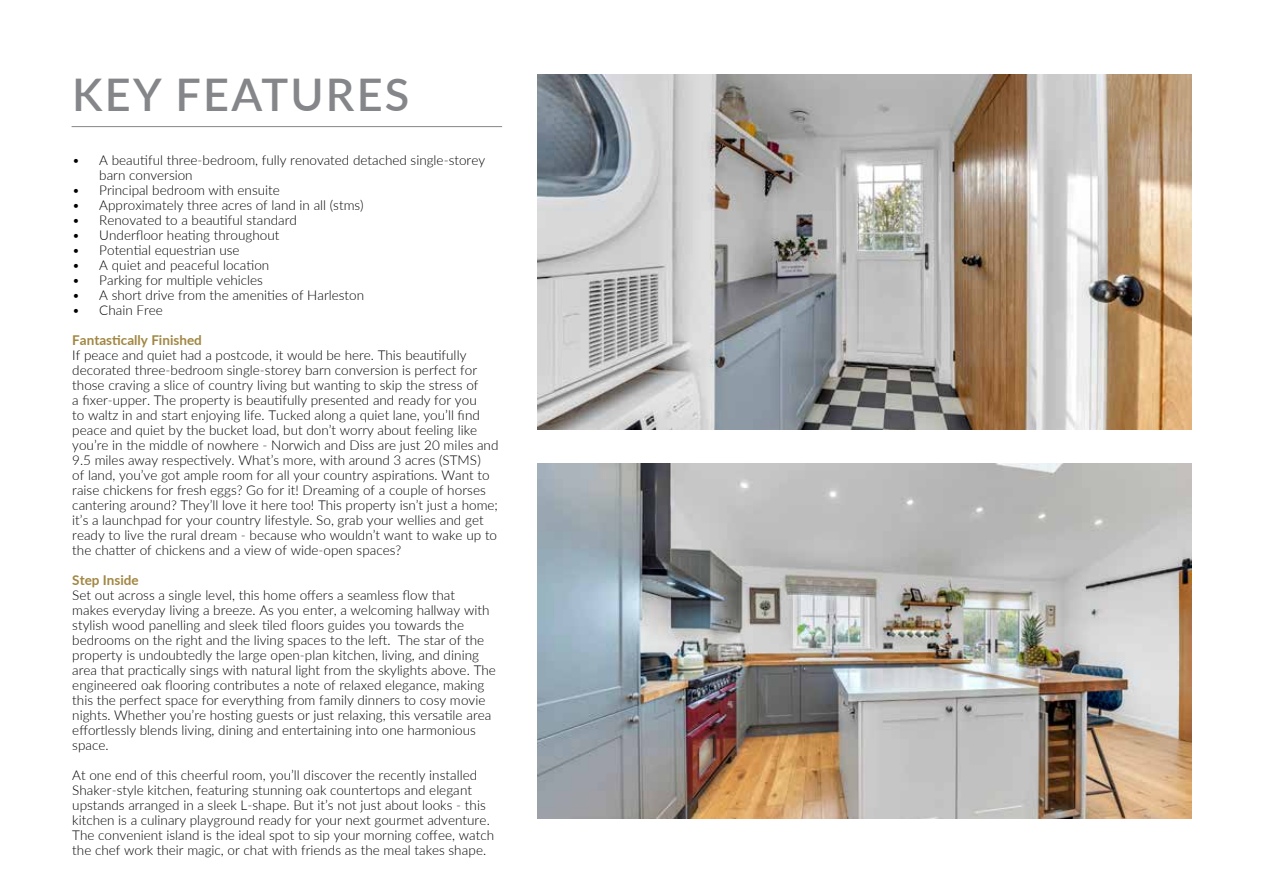
<style>
.page{position:relative;width:1263px;height:893px;background:#fff}
.page>*{position:absolute;margin:0;border:0;box-sizing:border-box;transform-origin:0 0}
.t1{font:600 45px "Lato";letter-spacing:.05em;color:#858689}
.t2{font:300 13.5px/15px "Lato";color:#000}
.t3{font:700 13.5px "Lato";color:#a18641}
</style>
<div class="page">
<hr style="left:72px;top:126px;width:430px;height:1px;background:#858689">
<img style="left:537px;top:74px;width:654px;height:355px">
<img style="left:537px;top:463px;width:654px;height:356px">
<h1 class="t1" style="left:72px;top:62px;width:339px">KEY FEATURES</h1>
<p class="t2" style="left:99px;top:152px;width:387px;text-indent:-27px">• A beautiful three-bedroom, fully renovated detached single-storey barn conversion</p>
<p class="t2" style="left:72px;top:182px;width:209px">• Principal bedroom with ensuite</p>
<p class="t2" style="left:72px;top:197px;width:293px">• Approximately three acres of land in all (stms)</p>
<p class="t2" style="left:72px;top:212px;width:226px">• Renovated to a beautiful standard</p>
<p class="t2" style="left:72px;top:227px;width:209px">• Underfloor heating throughout</p>
<p class="t2" style="left:72px;top:242px;width:169px">• Potential equestrian use</p>
<p class="t2" style="left:72px;top:257px;width:198px">• A quiet and peaceful location</p>
<p class="t2" style="left:72px;top:272px;width:192px">• Parking for multiple vehicles</p>
<p class="t2" style="left:72px;top:287px;width:293px">• A short drive from the amenities of Harleston</p>
<p class="t2" style="left:72px;top:302px;width:92px">• Chain Free</p>
<p class="t3" style="left:72px;top:330px;width:131px">Fantastically Finished</p>
<p class="t2" style="left:72px;top:347px;width:428px">If peace and quiet had a postcode, it would be here. This beautifully decorated three-bedroom single-storey barn conversion is perfect for those craving a slice of country living but wanting to skip the stress of<br>a fixer-upper. The property is beautifully presented and ready for you<br>to waltz in and start enjoying life. Tucked along a quiet lane, you’ll find peace and quiet by the bucket load, but don’t worry about feeling like you’re in the middle of nowhere - Norwich and Diss are just 20 miles and 9.5 miles away respectively. What’s more, with around 3 acres (STMS)<br>of land, you’ve got ample room for all your country aspirations. Want to raise chickens for fresh eggs? Go for it! Dreaming of a couple of horses cantering around? They’ll love it here too! This property isn’t just a home; it’s a launchpad for your country lifestyle. So, grab your wellies and get ready to live the rural dream - because who wouldn’t want to wake up to the chatter of chickens and a view of wide-open spaces?</p>
<p class="t3" style="left:72px;top:570px;width:68px">Step Inside</p>
<p class="t2" style="left:72px;top:587px;width:425px">Set out across a single level, this home offers a seamless flow that<br>makes everyday living a breeze. As you enter, a welcoming hallway with stylish wood panelling and sleek tiled floors guides you towards the bedrooms on the right and the living spaces to the left. The star of the property is undoubtedly the large open-plan kitchen, living, and dining area that practically sings with natural light from the skylights above. The engineered oak flooring contributes a note of relaxed elegance, making this the perfect space for everything from family dinners to cosy movie nights. Whether you’re hosting guests or just relaxing, this versatile area effortlessly blends living, dining and entertaining into one harmonious space.</p>
<p class="t2" style="left:72px;top:767px;width:423px">At one end of this cheerful room, you’ll discover the recently installed Shaker-style kitchen, featuring stunning oak countertops and elegant upstands arranged in a sleek L-shape. But it’s not just about looks - this kitchen is a culinary playground ready for your next gourmet adventure.<br>The convenient island is the ideal spot to sip your morning coffee, watch the chef work their magic, or chat with friends as the meal takes shape.</p>
</div>
